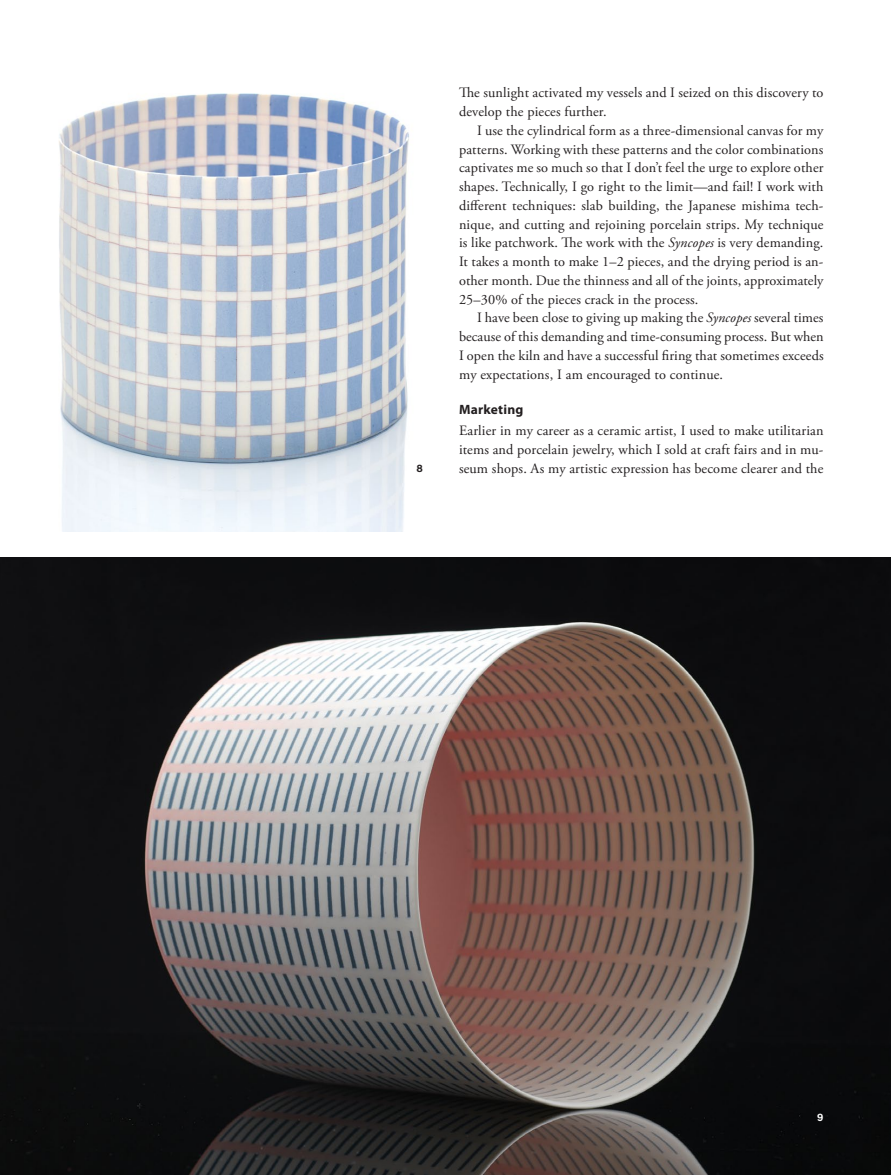
<style>
.page{position:relative;width:891px;height:1175px;background:#fff}
.page>*{position:absolute;margin:0;border:0;box-sizing:border-box;transform-origin:0 0}
.Article_Text{font:14.25px/18.8px "Adobe Garamond Pro";letter-spacing:.01em;color:#231f20;text-align:justify}
.Article_Lead{font:14.25px/18.8px "Adobe Garamond Pro";letter-spacing:.01em;color:#231f20}
.Article_Breakhead{font:700 13.5px "Myriad Pro";letter-spacing:.015em;color:#231f20}
.Image_Number{font:700 10.5px "Acumin Pro";color:#231f20}
.Image_Number-2{font:700 10.5px "Acumin Pro";color:#fff}
.s1{font-style:italic}
</style>
<div class="page">
<img style="left:59px;top:93px;width:350px;height:438px">
<img style="left:0;top:557px;width:891px;height:617px">
<p class="Article_Text" style="left:459px;top:84px;width:366px">The sunlight activated my vessels and I seized on this discovery to develop the pieces further.</p>
<p class="Article_Text" style="left:459px;top:121px;width:366px;text-indent:18px">I use the cylindrical form as a three-dimensional canvas for my patterns. Working with these patterns and the color combinations captivates me so much so that I don’t feel the urge to explore other shapes. Technically, I go right to the limit—and fail! I work with different techniques: slab building, the Japanese mishima tech&shy;nique, and cutting and rejoining porcelain strips. My technique is like patchwork. The work with the <span class="s1">Syncopes</span> is very demanding.<br>It takes a month to make 1–2 pieces, and the drying period is an&shy;other month. Due the thinness and all of the joints, approximately 25–30% of the pieces crack in the process.</p>
<p class="Article_Text" style="left:459px;top:309px;width:366px;text-indent:18px">I have been close to giving up making the <span class="s1">Syncopes</span> several times because of this demanding and time-consuming process. But when I open the kiln and have a successful firing that sometimes exceeds my expectations, I am encouraged to continue.</p>
<p class="Article_Breakhead" style="left:459px;top:400px;width:66px">Marketing</p>
<p class="Article_Lead" style="left:459px;top:421px;width:366px">Earlier in my career as a ceramic artist, I used to make utilitarian items and porcelain jewelry, which I sold at craft fairs and in mu-</p>
<p class="Image_Number" style="left:417px;top:461px;width:8px">8</p>
<p class="Article_Lead" style="left:459px;top:459px;width:366px">seum shops. As my artistic expression has become clearer and the</p>
<p class="Image_Number-2" style="left:817px;top:1109px;width:8px">9</p>
</div>
